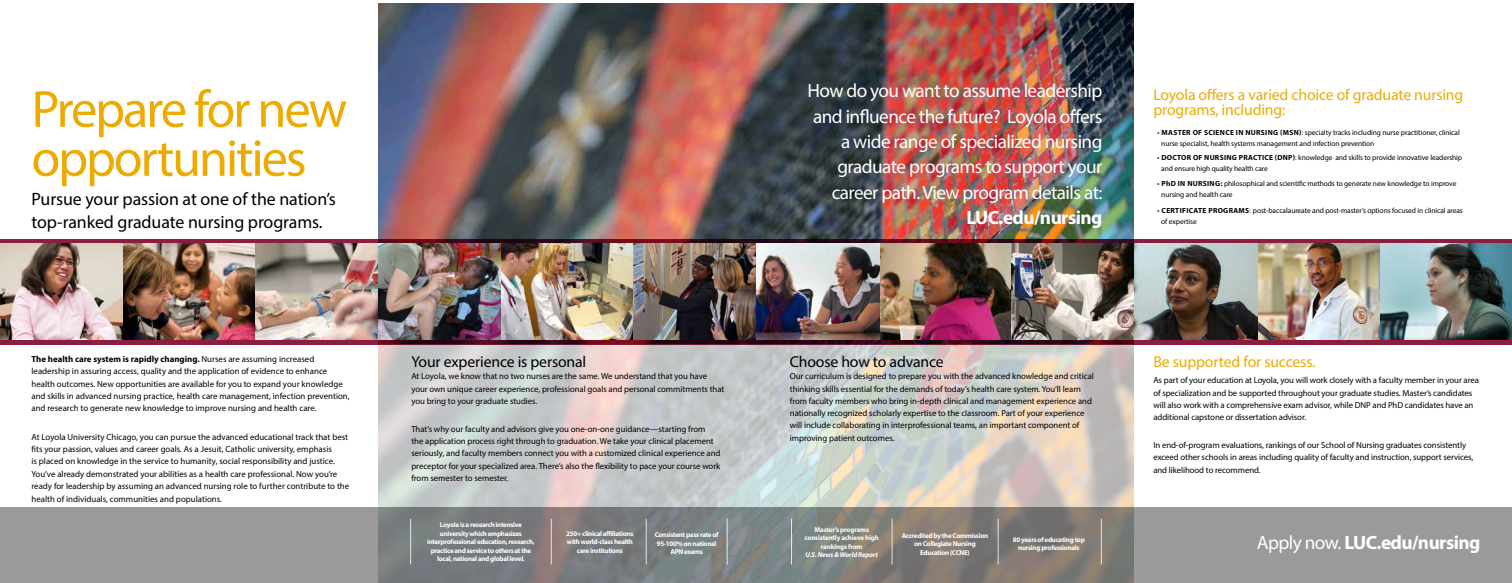
<style>
.page{position:relative;width:1512px;height:583px;background:#fff}
.page>*{position:absolute;margin:0;border:0;box-sizing:border-box;transform-origin:0 0}
.t1{font:52.5px/49px "Myriad Pro";letter-spacing:-.04em;color:#edaa00}
.t2{font:19.25px/25.4px "Myriad Pro";letter-spacing:-.03em;color:#fff;text-align:right}
.t3{font:700 19.25px "Myriad Pro";letter-spacing:-.03em;color:#fff}
.t4{font:17.85px/23px "Myriad Pro";letter-spacing:-.005em;color:#000}
.t5{font:15.75px/14.9px "Myriad Pro";letter-spacing:-.01em;color:#edaa00}
.t6{font:15.75px "Myriad Pro";letter-spacing:-.01em;color:#000}
.t7{font:8.84px/12.3px "Myriad Pro";color:#000}
.t8{font:8.75px/12.2px "Myriad Pro";letter-spacing:-.005em;color:#000}
.t9{font:7.44px/11px "Myriad Pro";letter-spacing:-.01em;color:#000}
.t10{font:700 7px/8.4px "Myriad Pro";letter-spacing:-.04em;color:#fff;text-align:center}
.t11{font:italic 700 7px "Myriad Pro";letter-spacing:-.025em;color:#fff}
.s1{font-weight:700}
.s2{font-weight:700;color:#8c1c40}
.s3{font-weight:400}
</style>
<div class="page">
<img style="left:378px;top:3px;width:756px;height:235px">
<svg style="left:378px;top:344px;width:756px;height:163px;background:#ceccc9"></svg>
<svg style="left:0;top:507px;width:1512px;height:76px;background:#8b8b8a"></svg>
<img style="left:0;top:238px;width:1512px;height:106px">
<img style="left:0;top:243px;width:1512px;height:96px">
<hr style="left:551px;top:518px;width:1px;height:46px;background:#fff">
<hr style="left:410px;top:518px;width:1px;height:46px;background:#fff">
<hr style="left:646px;top:518px;width:1px;height:46px;background:#fff">
<hr style="left:727px;top:518px;width:1px;height:46px;background:#fff">
<hr style="left:892px;top:518px;width:1px;height:46px;background:#fff">
<hr style="left:791px;top:518px;width:1px;height:46px;background:#fff">
<hr style="left:998px;top:518px;width:1px;height:46px;background:#fff">
<hr style="left:1101px;top:518px;width:1px;height:46px;background:#fff">
<h1 class="t1" style="left:32px;top:84px;width:317px">Prepare for new opportunities</h1>
<h3 class="t4" style="left:32px;top:187px;width:306px">Pursue your passion at one of the nation’s top-ranked graduate nursing programs.</h3>
<p class="t7" style="left:32px;top:352px;width:320px"><span class="s1">The health care system is rapidly changing.</span> Nurses are assuming increased leadership in assuring access, quality and the application of evidence to enhance health outcomes. New opportunities are available for you to expand your knowledge and skills in advanced nursing practice, health care management, infection prevention, and research to generate new knowledge to improve nursing and health care.</p>
<p class="t7" style="left:32px;top:430px;width:319px">At Loyola University Chicago, you can pursue the advanced educational track that best fits your passion, values and career goals. As a Jesuit, Catholic university, emphasis<br>is placed on knowledge in the service to humanity, social responsibility and justice.<br>You’ve already demonstrated your abilities as a health care professional. Now you’re ready for leadership by assuming an advanced nursing role to further contribute to the health of individuals, communities and populations.</p>
<h3 class="t6" style="left:411px;top:352px;width:176px">Your experience is personal</h3>
<p class="t8" style="left:411px;top:370px;width:315px">At Loyola, we know that no two nurses are the same. We understand that you have your own unique career experience, professional goals and personal commitments that you bring to your graduate studies.</p>
<p class="t8" style="left:411px;top:422px;width:311px">That’s why our faculty and advisors give you one-on-one guidance—starting from<br>the application process right through to graduation. We take your clinical placement seriously, and faculty members connect you with a customized clinical experience and preceptor for your specialized area. There’s also the flexibility to pace your course work from semester to semester.</p>
<p class="t10" style="left:427px;top:520px;width:109px">Loyola is a research intensive university which emphasizes interprofessional education, research, practice and service to others at the local, national and global level.</p>
<p class="t10" style="left:566px;top:529px;width:69px">250+ clinical affiliations with world-class health care institutions</p>
<p class="t10" style="left:655px;top:530px;width:65px">Consistent pass rate of<br>95-100% on national<br>APN exams</p>
<h2 class="t2" style="left:808px;top:78px;width:296px">How do you want to assume leadership and influence the future? Loyola offers a wide range of specialized nursing graduate programs to support your career path. View program details at:</h2>
<h2 class="t3" style="left:967px;top:205px;width:137px">LUC.edu/nursing</h2>
<h3 class="t5" style="left:1153px;top:87px;width:311px">Loyola offers a varied choice of graduate nursing programs, including:</h3>
<p class="t9" style="left:1161px;top:126px;width:300px;text-indent:-4px"><span class="s2">•</span> <span class="s1">MASTER OF SCIENCE IN NURSING (MSN)</span>: specialty tracks including nurse practitioner, clinical nurse specialist, health systems management and infection prevention</p>
<p class="t9" style="left:1161px;top:152px;width:302px;text-indent:-4px"><span class="s2">•</span> <span class="s1">DOCTOR OF NURSING PRACTICE (DNP)</span>: knowledge and skills to provide innovative leadership and ensure high quality health care</p>
<p class="t9" style="left:1161px;top:178px;width:297px;text-indent:-4px"><span class="s2">•</span> <span class="s1">PhD IN NURSING:</span> philosophical and scientific methods to generate new knowledge to improve nursing and health care</p>
<p class="t9" style="left:1161px;top:205px;width:303px;text-indent:-4px"><span class="s2">•</span> <span class="s1">CERTIFICATE PROGRAMS</span>: post-baccalaureate and post-master’s options focused in clinical areas of expertise</p>
<h3 class="t6" style="left:790px;top:352px;width:155px">Choose how to advance</h3>
<p class="t8" style="left:790px;top:370px;width:306px">Our curriculum is designed to prepare you with the advanced knowledge and critical thinking skills essential for the demands of today’s health care system. You’ll learn from faculty members who bring in-depth clinical and management experience and nationally recognized scholarly expertise to the classroom. Part of your experience will include collaborating in interprofessional teams, an important component of improving patient outcomes.</p>
<h3 class="t5" style="left:1153px;top:354px;width:164px">Be supported for success.</h3>
<p class="t8" style="left:1153px;top:374px;width:327px">As part of your education at Loyola, you will work closely with a faculty member in your area of specialization and be supported throughout your graduate studies. Master’s candidates will also work with a comprehensive exam advisor, while DNP and PhD candidates have an additional capstone or dissertation advisor.</p>
<p class="t8" style="left:1153px;top:439px;width:321px">In end-of-program evaluations, rankings of our School of Nursing graduates consistently exceed other schools in areas including quality of faculty and instruction, support services, and likelihood to recommend.</p>
<p class="t10" style="left:805px;top:525px;width:76px">Master’s programs consistently achieve high rankings from</p>
<p class="t11" style="left:806px;top:550px;width:74px">U.S. News &amp; World Report</p>
<p class="t10" style="left:902px;top:531px;width:88px">Accredited by the Commission on Collegiate Nursing<br>Education (CCNE)</p>
<p class="t10" style="left:1013px;top:535px;width:73px">80 years of educating top nursing professionals</p>
<h2 class="t3" style="left:1257px;top:530px;width:225px"><span class="s3">Apply now.</span> LUC.edu/nursing</h2>
</div>
